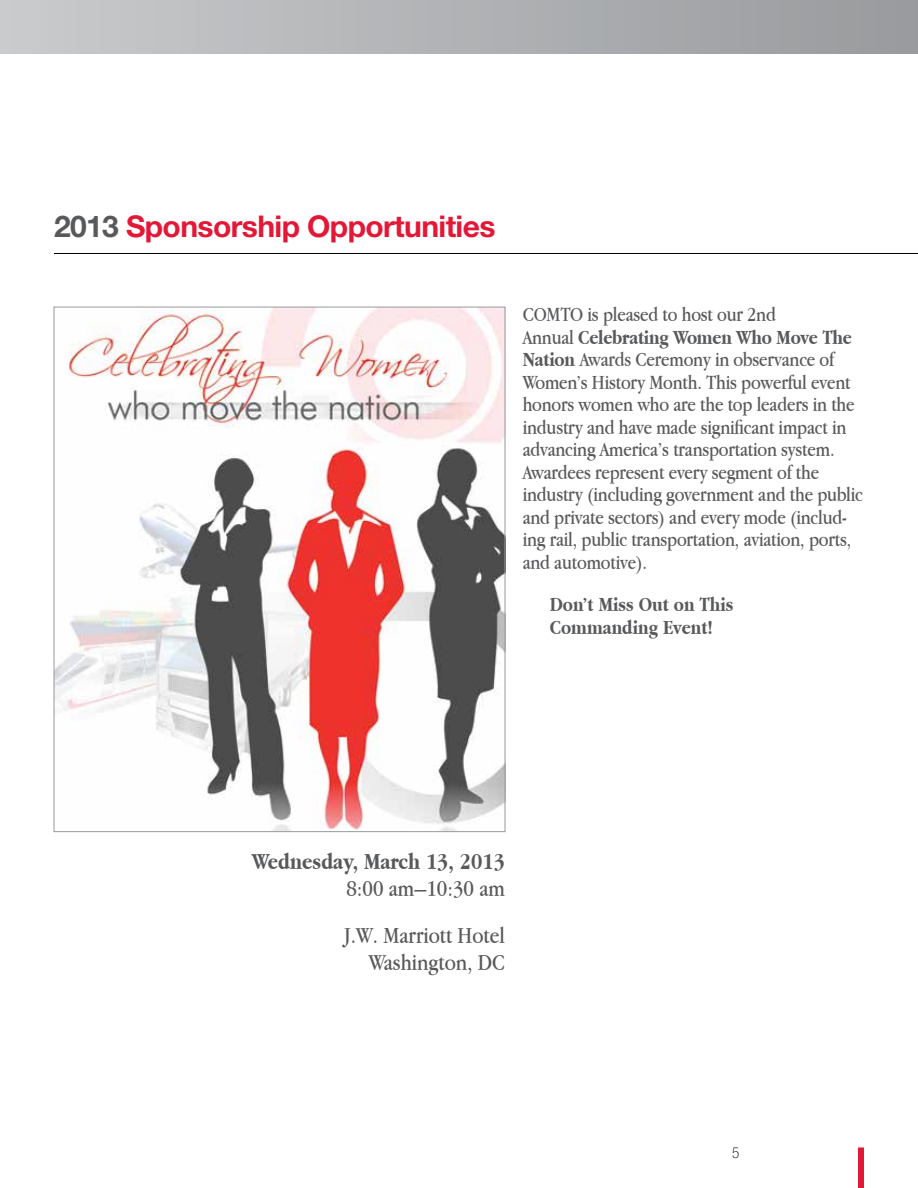
<style>
.page{position:relative;width:918px;height:1188px;background:#fff}
.page>*{position:absolute;margin:0;border:0;box-sizing:border-box;transform-origin:0 0}
.t1{font:700 30px "Helvetica Neue LT Std";letter-spacing:-.02em;color:#e31837}
.t2{font:24px/47.2px "Apple Garamond";color:#58595b}
.t3{font:700 24px "Apple Garamond";color:#58595b}
.t4{font:21px/22.5px "Apple Garamond";letter-spacing:-.01em;color:#58595b}
.t5{font:700 21px/22.5px "Apple Garamond";color:#58595b}
.t6{font:100 condensed 15px "Helvetica Neue LT Std";color:#000}
.s1{color:#58595b}
.s2{font-weight:700}
</style>
<div class="page">
<div style="left:0;top:0;width:918px;height:54px;background:linear-gradient(to right,#c9cbcd,#989a9d)"></div>
<div style="left:858px;top:1148px;width:6px;height:40px;background:#e31837"></div>
<img style="left:56px;top:309px;width:447px;height:521px">
<hr style="left:54px;top:253px;width:864px;height:1px;background:#000">
<h1 class="t1" style="left:54px;top:208px;width:443px"><span class="s1">2013</span> Sponsorship Opportunities</h1>
<p class="t4" style="left:523px;top:303px;width:342px">COMTO is pleased to host our 2nd<br>Annual <span class="s2">Celebrating Women Who Move The Nation</span> Awards Ceremony in observance of Women’s History Month. This powerful event honors women who are the top leaders in the industry and have made significant impact in advancing America’s transportation system.<br>Awardees represent every segment of the industry (including government and the public and private sectors) and every mode (includ&shy;ing rail, public transportation, aviation, ports, and automotive).</p>
<p class="t5" style="left:550px;top:593px;width:185px">Don’t Miss Out on This<br>Commanding Event!</p>
<p class="t3" style="left:252px;top:848px;width:254px">Wednesday, March 13, 2013</p>
<p class="t2" style="left:344px;top:864px;width:162px">8:00 am–10:30 am<br>J.W. Marriott Hotel</p>
<p class="t2" style="left:369px;top:938px;width:138px">Washington, DC</p>
<p class="t6" style="left:732px;top:1145px;width:9px">5</p>
</div>
